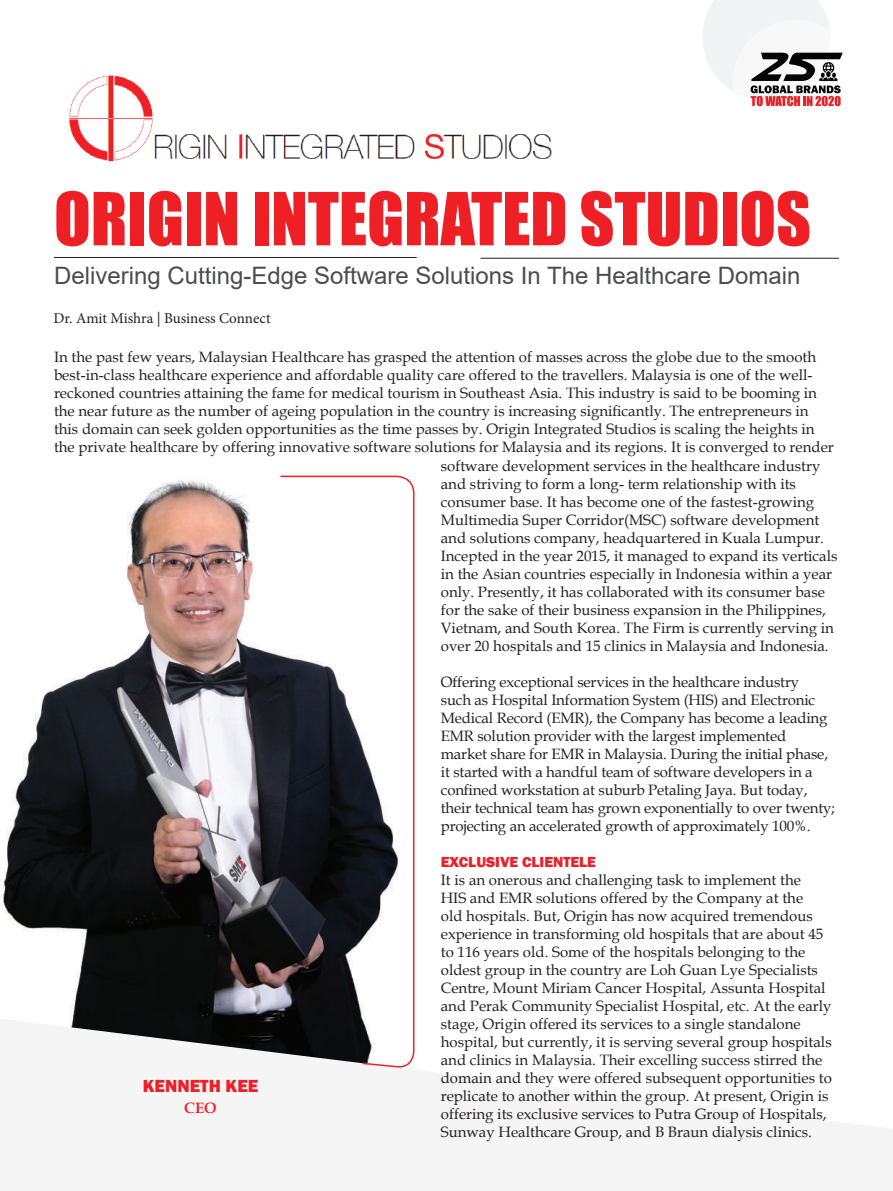
<style>
.page{position:relative;width:893px;height:1191px;background:#fff}
.page>*{position:absolute;margin:0;border:0;box-sizing:border-box;transform-origin:0 0}
.t1{font:67.5px "Impact";color:#ee2026}
.t2{font:24px "Arial";color:#4b4c4d}
.t3{font:800 18px "Franklin Gothic";color:#ee1f26}
.t4{font:15px/18px "Book Antiqua";color:#231f20}
.t5{font:15px "Minion Pro";color:#231f20}
.t6{font:800 15px "Franklin Gothic";color:#ee2027}
.t7{font:700 15px "Book Antiqua";color:#ee1f26}
</style>
<div class="page">
<img style="left:1px;top:480px;width:278px;height:538px">
<svg style="left:69px;top:1018px;width:210px;height:35px;fill:#0b0d0d"></svg>
<img style="left:69px;top:75px;width:483px;height:87px">
<hr style="left:54px;top:257px;width:363px;height:1px;background:#231f20">
<hr style="left:480px;top:258px;width:359px;height:1px;background:#231f20">
<svg style="left:279px;top:475px;width:136px;height:593px"></svg>
<svg style="left:703px;top:0;width:140px;height:106px"></svg>
<h1 class="t1" style="left:54px;top:166px;width:758px">ORIGIN INTEGRATED STUDIOS</h1>
<h2 class="t2" style="left:54px;top:259px;width:748px">Delivering Cutting-Edge Software Solutions In The Healthcare Domain</h2>
<p class="t5" style="left:54px;top:308px;width:219px">Dr. Amit Mishra | Business Connect</p>
<p class="t4" style="left:54px;top:348px;width:781px">In the past few years, Malaysian Healthcare has grasped the attention of masses across the globe due to the smooth best-in-class healthcare experience and affordable quality care offered to the travellers. Malaysia is one of the well&shy;reckoned countries attaining the fame for medical tourism in Southeast Asia. This industry is said to be booming in the near future as the number of ageing population in the country is increasing significantly. The entrepreneurs in this domain can seek golden opportunities as the time passes by. Origin Integrated Studios is scaling the heights in the private healthcare by offering innovative software solutions for Malaysia and its regions. It is converged to render</p>
<p class="t3" style="left:143px;top:1074px;width:117px">KENNETH KEE</p>
<p class="t7" style="left:184px;top:1098px;width:34px">CEO</p>
<p class="t4" style="left:441px;top:456px;width:398px">software development services in the healthcare industry and striving to form a long- term relationship with its consumer base. It has become one of the fastest-growing Multimedia Super Corridor(MSC) software development and solutions company, headquartered in Kuala Lumpur.<br>Incepted in the year 2015, it managed to expand its verticals in the Asian countries especially in Indonesia within a year only. Presently, it has collaborated with its consumer base for the sake of their business expansion in the Philippines, Vietnam, and South Korea. The Firm is currently serving in over 20 hospitals and 15 clinics in Malaysia and Indonesia.</p>
<p class="t4" style="left:441px;top:672px;width:396px">Offering exceptional services in the healthcare industry<br>such as Hospital Information System (HIS) and Electronic Medical Record (EMR), the Company has become a leading EMR solution provider with the largest implemented market share for EMR in Malaysia. During the initial phase, it started with a handful team of software developers in a confined workstation at suburb Petaling Jaya. But today, their technical team has grown exponentially to over twenty; projecting an accelerated growth of approximately 100%.</p>
<p class="t6" style="left:441px;top:852px;width:157px">EXCLUSIVE CLIENTELE</p>
<p class="t4" style="left:441px;top:870px;width:393px">It is an onerous and challenging task to implement the<br>HIS and EMR solutions offered by the Company at the<br>old hospitals. But, Origin has now acquired tremendous experience in transforming old hospitals that are about 45 to 116 years old. Some of the hospitals belonging to the oldest group in the country are Loh Guan Lye Specialists Centre, Mount Miriam Cancer Hospital, Assunta Hospital and Perak Community Specialist Hospital, etc. At the early stage, Origin offered its services to a single standalone hospital, but currently, it is serving several group hospitals and clinics in Malaysia. Their excelling success stirred the domain and they were offered subsequent opportunities to replicate to another within the group. At present, Origin is offering its exclusive services to Putra Group of Hospitals, Sunway Healthcare Group, and B Braun dialysis clinics.</p>
</div>
